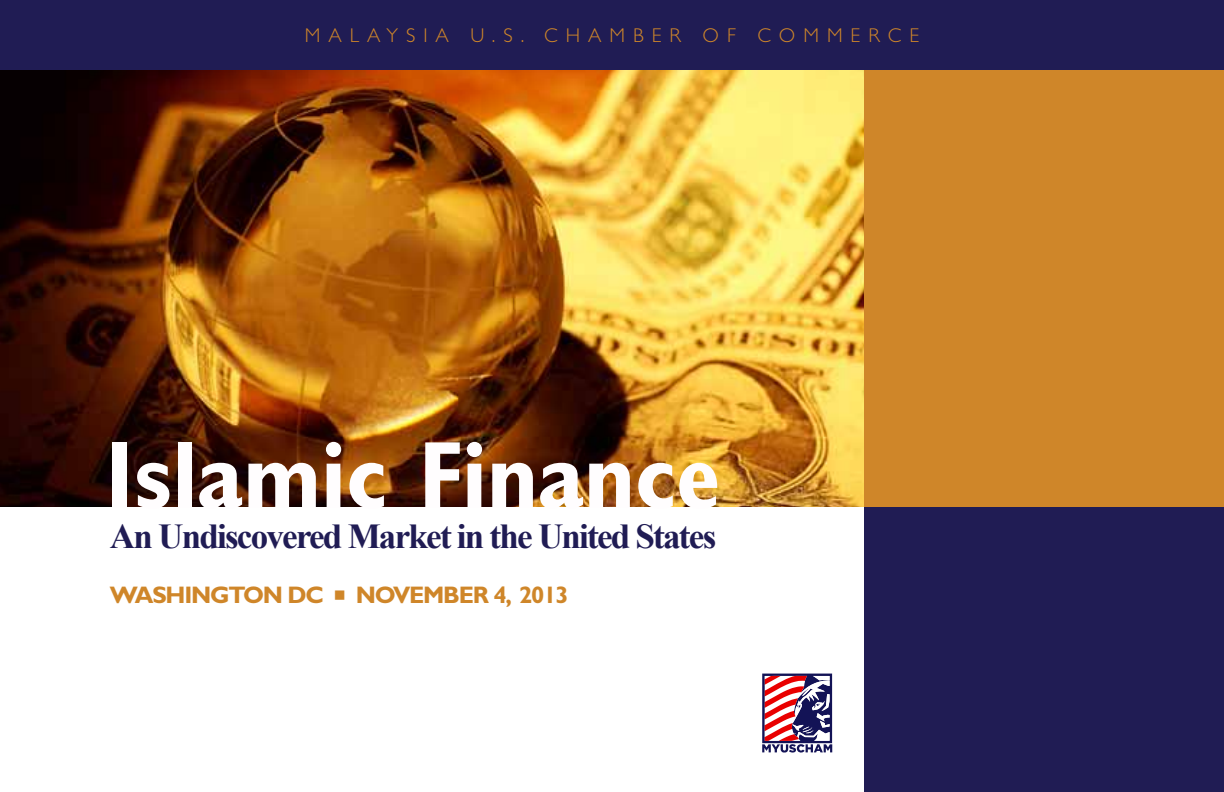
<style>
.page{position:relative;width:1224px;height:792px;background:#fff}
.page>*{position:absolute;margin:0;border:0;box-sizing:border-box;transform-origin:0 0}
.t1{font:700 condensed 96px "Gill Sans";color:#fffdfe}
.t2{font:700 35px "Times New Roman";letter-spacing:-.05em;color:#201c54}
.t3{font:700 24px "Gill Sans";letter-spacing:-.05em;color:#cf8629}
.t4{font:300 20px "Gill Sans";letter-spacing:.4em;color:#cf8629}
</style>
<div class="page">
<img style="left:0;top:70px;width:864px;height:436px">
<div style="left:864px;top:506px;width:360px;height:286px;background:#201c54"></div>
<svg style="left:762px;top:674px;width:70px;height:79px"></svg>
<div style="left:0;top:0;width:1224px;height:70px;background:#201c54"></div>
<div style="left:864px;top:70px;width:360px;height:436px;background:#cf8629"></div>
<p class="t4" style="left:305px;top:24px;width:616px">MALAYSIA U.S. CHAMBER OF COMMERCE</p>
<h1 class="t1" style="left:106px;top:418px;width:616px">Islamic Finance</h1>
<p class="t2" style="left:110px;top:512px;width:608px">An Undiscovered Market in the United States</p>
<p class="t3" style="left:110px;top:580px;width:460px">WASHINGTON DC ■ NOVEMBER 4, 2013</p>
</div>
